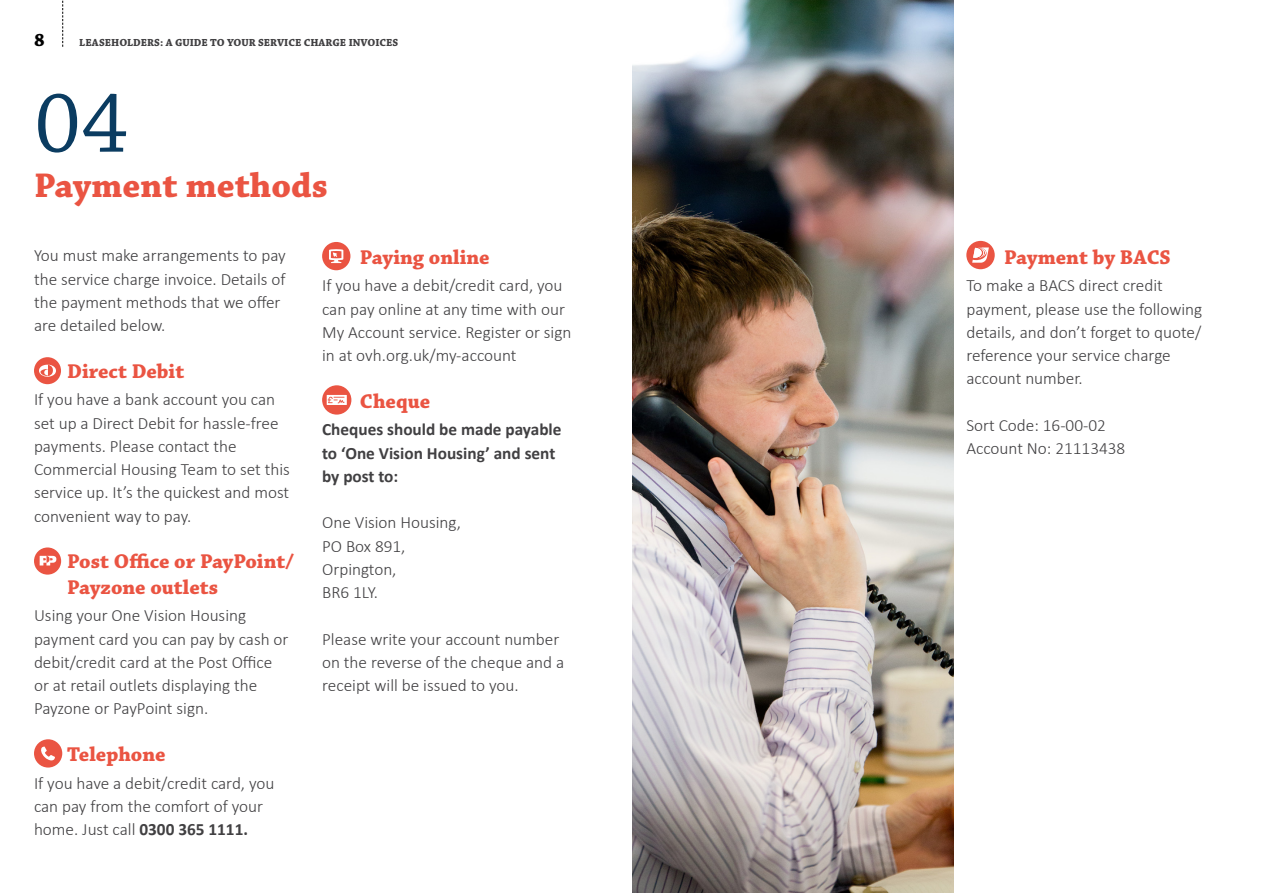
<style>
.page{position:relative;width:1263px;height:893px;background:#fff}
.page>*{position:absolute;margin:0;border:0;box-sizing:border-box;transform-origin:0 0}
.t1{font:90px "Chaparral Pro";color:#0b3c61}
.t2{font:700 36px "Chaparral Pro";color:#ea5442}
.t3{font:700 21px/25.5px "Chaparral Pro";color:#ea5442}
.t4{font:700 18.9px "Chaparral Pro";color:#000}
.t5{font:300 17.25px/23.2px "Calibri";color:#414042}
.t6{font:700 17.25px/23.2px "Calibri";color:#414042}
.t7{font:700 10.8px "Chaparral Pro";color:#414042}
.s1{font-weight:700}
</style>
<div class="page">
<div style="left:34px;top:357px;width:27px;height:27px;background:#ea5442;border-radius:50%"></div>
<svg style="left:39px;top:365px;width:17px;height:12px"></svg>
<svg style="left:34px;top:547px;width:27px;height:28px"></svg>
<svg style="left:40px;top:556px;width:16px;height:9px"></svg>
<div style="left:34px;top:739px;width:28px;height:28px;background:#ea5442;border-radius:50%"></div>
<svg style="left:41px;top:747px;width:14px;height:13px"></svg>
<div style="left:322px;top:242px;width:28px;height:28px;background:#ea5442;border-radius:50%"></div>
<svg style="left:329px;top:249px;width:14px;height:14px"></svg>
<div style="left:322px;top:385px;width:29px;height:30px;background:#ea5442;border-radius:50%"></div>
<svg style="left:327px;top:395px;width:20px;height:10px"></svg>
<div style="left:966px;top:241px;width:29px;height:28px;background:#ea5442;border-radius:50%"></div>
<svg style="left:972px;top:247px;width:17px;height:16px"></svg>
<img style="left:632px;top:0;width:321px;height:893px">
<svg style="left:62px;top:0;width:1px;height:47px"></svg>
<p class="t4" style="left:34px;top:29px;width:12px">8</p>
<p class="t7" style="left:79px;top:36px;width:321px">LEASEHOLDERS: A GUIDE TO YOUR SERVICE CHARGE INVOICES</p>
<h1 class="t1" style="left:34px;top:73px;width:96px">04</h1>
<h2 class="t2" style="left:34px;top:164px;width:295px">Payment methods</h2>
<p class="t5" style="left:34px;top:244px;width:253px">You must make arrangements to pay the service charge invoice. Details of the payment methods that we offer are detailed below.</p>
<p class="t3" style="left:67px;top:359px;width:119px">Direct Debit</p>
<p class="t5" style="left:34px;top:388px;width:257px">If you have a bank account you can set up a Direct Debit for hassle-free payments. Please contact the<br>Commercial Housing Team to set this service up. It’s the quickest and most convenient way to pay.</p>
<p class="t3" style="left:67px;top:549px;width:228px">Post Office or PayPoint/<br>Payzone outlets</p>
<p class="t5" style="left:34px;top:604px;width:256px">Using your One Vision Housing payment card you can pay by cash or debit/credit card at the Post Office or at retail outlets displaying the<br>Payzone or PayPoint sign.</p>
<p class="t3" style="left:67px;top:742px;width:100px">Telephone</p>
<p class="t5" style="left:34px;top:771px;width:242px">If you have a debit/credit card, you can pay from the comfort of your home. Just call <span class="s1">0300 365 1111.</span></p>
<p class="t3" style="left:360px;top:245px;width:131px">Paying online</p>
<p class="t5" style="left:322px;top:274px;width:251px">If you have a debit/credit card, you can pay online at any time with our My Account service. Register or sign in at ovh.org.uk/my-account</p>
<p class="t3" style="left:360px;top:389px;width:72px">Cheque</p>
<p class="t6" style="left:322px;top:417px;width:241px">Cheques should be made payable to ‘One Vision Housing’ and sent by post to:</p>
<p class="t5" style="left:322px;top:511px;width:140px">One Vision Housing,<br>PO Box 891,<br>Orpington,<br>BR6 1LY.</p>
<p class="t5" style="left:322px;top:627px;width:244px">Please write your account number on the reverse of the cheque and a receipt will be issued to you.</p>
<p class="t3" style="left:1004px;top:245px;width:168px">Payment by BACS</p>
<p class="t5" style="left:966px;top:274px;width:237px">To make a BACS direct credit payment, please use the following details, and don’t forget to quote/ reference your service charge account number.</p>
<p class="t5" style="left:966px;top:413px;width:160px">Sort Code: 16-00-02<br>Account No: 21113438</p>
</div>
